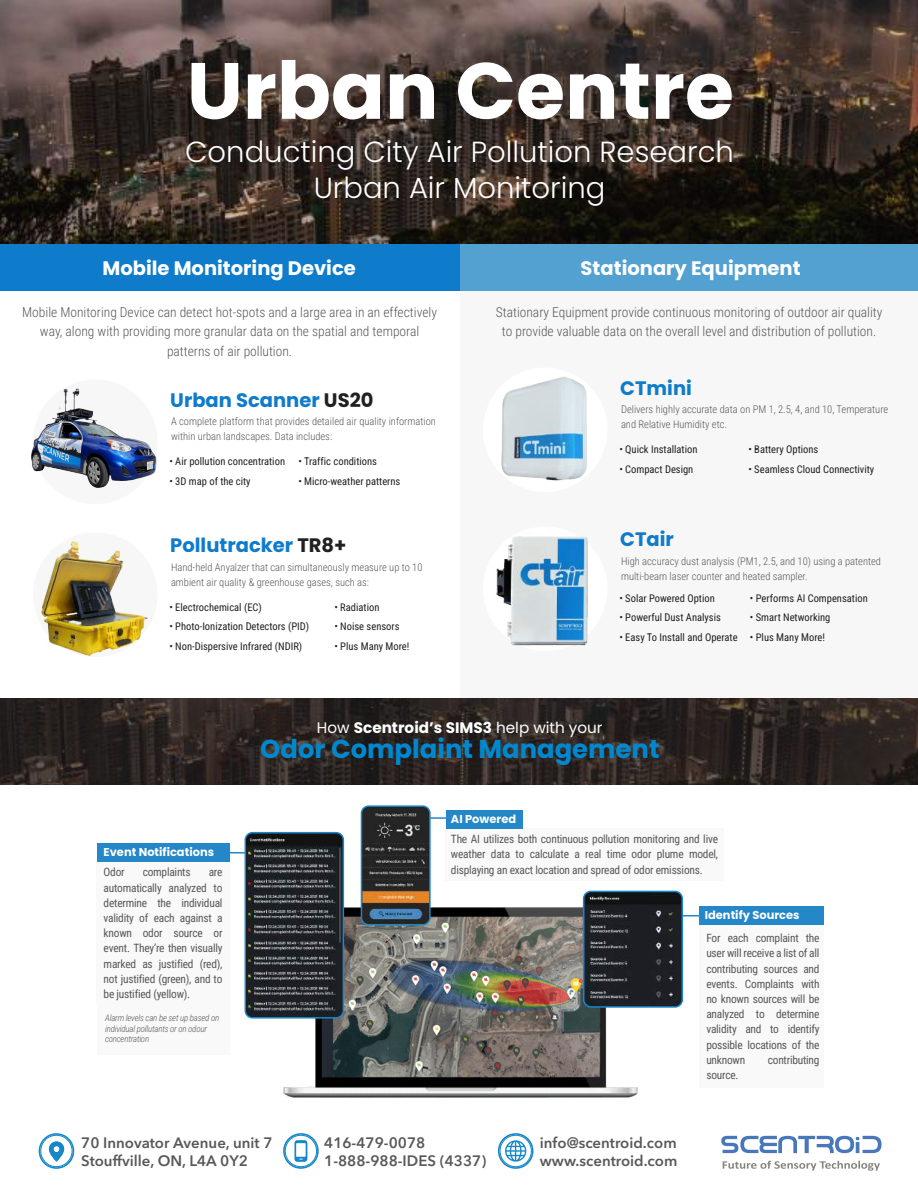
<style>
.page{position:relative;width:918px;height:1188px;background:#fff}
.page>*{position:absolute;margin:0;border:0;box-sizing:border-box;transform-origin:0 0}
.t1{font:700 79.5px "Poppins";color:#fff}
.t2{font:300 29.1px/36px "Poppins";color:#fff;text-align:center}
.t3{font:700 25.8px "Poppins";color:#0088cf}
.t4{font:700 19.5px "Poppins";color:#0e7bcb}
.t5{font:700 19.5px "Poppins";color:#fff}
.t6{font:700 15.15px "Poppins";color:#fff}
.t7{font:600 15px/18px "Avenir Next LT Pro";color:#58595b}
.t8{font:300 13.5px/19.5px "Roboto Condensed";color:#58595b;text-align:center}
.t9{font:11.4px/15.1px "Roboto Condensed";letter-spacing:-.02em;color:#58595b;text-align:justify}
.t10{font:700 11.4px "Poppins";color:#fff}
.t11{font:10.5px "Roboto Condensed";color:#231f20}
.t12{font:300 10.5px/15px "Roboto Condensed";color:#58595b}
.t13{font:italic 300 8.85px/10.6px "Roboto Condensed";letter-spacing:-.02em;color:#58595b}
.s1{color:#231f20}
.s2{font-weight:400}
</style>
<div class="page">
<div style="left:460px;top:291px;width:458px;height:414px;background:#f7f7f7"></div>
<div style="left:33px;top:380px;width:125px;height:124px;background:#f7f7f7;border-radius:50%"></div>
<div style="left:33px;top:532px;width:125px;height:125px;background:#f7f7f7;border-radius:50%"></div>
<svg style="left:721px;top:1136px;width:161px;height:17px"></svg>
<svg style="left:723px;top:1161px;width:157px;height:10px"></svg>
<svg style="left:39px;top:1133px;width:35px;height:36px"></svg>
<svg style="left:498px;top:1133px;width:36px;height:36px"></svg>
<svg style="left:283px;top:1133px;width:36px;height:36px"></svg>
<svg style="left:0;top:0;width:918px;height:244px;background:#3e322c"></svg>
<svg style="left:0;top:698px;width:918px;height:86px;background:#2c2422"></svg>
<div style="left:699px;top:925px;width:125px;height:163px;background:#f9f9f9"></div>
<hr style="left:682px;top:915px;width:20px;height:2px;background:#2387c8">
<div style="left:97px;top:862px;width:132px;height:193px;background:#f9f9f9"></div>
<div style="left:446px;top:828px;width:278px;height:53px;background:#f9f9f9"></div>
<img style="left:282px;top:891px;width:356px;height:207px">
<div style="left:245px;top:832px;width:99px;height:187px;border:3px solid #1a87c8;border-radius:6px"></div>
<div style="left:583px;top:891px;width:100px;height:117px;border:3px solid #1a87c8;border-radius:6px"></div>
<img style="left:246px;top:833px;width:97px;height:184px">
<img style="left:584px;top:892px;width:98px;height:114px">
<div style="left:361px;top:805px;width:70px;height:120px;border:3px solid #1a87c8;border-radius:6px"></div>
<img style="left:362px;top:807px;width:67px;height:117px">
<svg style="left:229px;top:852px;width:17px;height:2px"></svg>
<svg style="left:429px;top:817px;width:17px;height:2px"></svg>
<div style="left:446px;top:810px;width:76px;height:18px;background:#2387c8"></div>
<div style="left:699px;top:906px;width:125px;height:19px;background:#2387c8"></div>
<div style="left:97px;top:843px;width:132px;height:19px;background:#2387c8"></div>
<div style="left:0;top:244px;width:460px;height:47px;background:#0e7bcb"></div>
<div style="left:460px;top:244px;width:458px;height:47px;background:#52a1d1"></div>
<img style="left:31px;top:388px;width:126px;height:100px">
<img style="left:41px;top:541px;width:107px;height:115px">
<div style="left:483px;top:368px;width:125px;height:124px;background:#fff;border-radius:50%"></div>
<div style="left:483px;top:526px;width:125px;height:125px;background:#fff;border-radius:50%"></div>
<img style="left:501px;top:377px;width:86px;height:104px">
<img style="left:496px;top:536px;width:92px;height:110px">
<h1 class="t1" style="left:187px;top:45px;width:549px">Urban Centre</h1>
<h2 class="t2" style="left:185px;top:134px;width:550px">Conducting City Air Pollution Research<br>Urban Air Monitoring</h2>
<h3 class="t5" style="left:102px;top:257px;width:255px">Mobile Monitoring Device</h3>
<p class="t8" style="left:22px;top:302px;width:416px">Mobile Monitoring Device can detect hot-spots and a large area in an effectively way, along with providing more granular data on the spatial and temporal patterns of air pollution.</p>
<h3 class="t4" style="left:170px;top:389px;width:205px">Urban Scanner <span class="s1">US20</span></h3>
<p class="t12" style="left:171px;top:414px;width:266px">A complete platform that provides detailed air quality information within urban landscapes. Data includes:</p>
<p class="t11" style="left:169px;top:454px;width:117px">• Air pollution concentration</p>
<p class="t11" style="left:169px;top:473px;width:83px">• 3D map of the city</p>
<p class="t11" style="left:298px;top:454px;width:80px">• Traffic conditions</p>
<p class="t11" style="left:298px;top:473px;width:104px">• Micro-weather patterns</p>
<h3 class="t4" style="left:170px;top:534px;width:178px">Pollutracker <span class="s1">TR8+</span></h3>
<p class="t12" style="left:171px;top:559px;width:253px">Hand-held Anyalzer that can simultaneously measure up to 10 ambient air quality &amp; greenhouse gases, such as:</p>
<p class="t11" style="left:169px;top:599px;width:94px">• Electrochemical (EC)</p>
<p class="t11" style="left:169px;top:619px;width:141px">• Photo-Ionization Detectors (PID)</p>
<p class="t11" style="left:169px;top:638px;width:134px">• Non-Dispersive Infrared (NDIR)</p>
<p class="t11" style="left:334px;top:599px;width:47px">• Radiation</p>
<p class="t11" style="left:334px;top:619px;width:67px">• Noise sensors</p>
<p class="t11" style="left:334px;top:638px;width:77px">• Plus Many More!</p>
<h3 class="t5" style="left:581px;top:257px;width:222px">Stationary Equipment</h3>
<p class="t8" style="left:496px;top:302px;width:388px">Stationary Equipment provide continuous monitoring of outdoor air quality to provide valuable data on the overall level and distribution of pollution.</p>
<h3 class="t4" style="left:620px;top:377px;width:73px">CTmini</h3>
<p class="t12" style="left:621px;top:402px;width:269px">Delivers highly accurate data on PM 1, 2.5, 4, and 10, Temperature and Relative Humidity etc.</p>
<p class="t11" style="left:619px;top:442px;width:80px">• Quick Installation</p>
<p class="t11" style="left:619px;top:461px;width:76px">• Compact Design</p>
<p class="t11" style="left:748px;top:442px;width:72px">• Battery Options</p>
<p class="t11" style="left:748px;top:461px;width:127px">• Seamless Cloud Connectivity</p>
<h3 class="t4" style="left:620px;top:528px;width:55px">CTair</h3>
<p class="t12" style="left:621px;top:553px;width:262px">High accuracy dust analysis (PM1, 2.5, and 10) using a patented multi-beam laser counter and heated sampler.</p>
<p class="t11" style="left:619px;top:590px;width:97px">• Solar Powered Option</p>
<p class="t11" style="left:619px;top:610px;width:103px">• Powerful Dust Analysis</p>
<p class="t11" style="left:619px;top:629px;width:120px">• Easy To Install and Operate</p>
<p class="t11" style="left:750px;top:590px;width:119px">• Performs AI Compensation</p>
<p class="t11" style="left:750px;top:610px;width:82px">• Smart Networking</p>
<p class="t11" style="left:750px;top:629px;width:77px">• Plus Many More!</p>
<h3 class="t6" style="left:317px;top:719px;width:287px"><span class="s2">How</span> Scentroid’s SIMS3 <span class="s2">help with your</span></h3>
<h3 class="t3" style="left:260px;top:734px;width:401px">Odor Complaint Management</h3>
<p class="t10" style="left:104px;top:845px;width:112px">Event Notifications</p>
<p class="t9" style="left:104px;top:864px;width:23px">Odor</p>
<p class="t9" style="left:143px;top:864px;width:49px">complaints</p>
<p class="t9" style="left:104px;top:864px;width:120px;text-indent:105px">are automatically analyzed to determine the individual validity of each against a known odor source or event. They’re then visually marked as justified (red), not justified (green), and to be justified (yellow).</p>
<p class="t13" style="left:105px;top:1012px;width:116px">Alarm levels can be set up based on individual pollutants or on odour concentration</p>
<p class="t10" style="left:451px;top:812px;width:67px">AI Powered</p>
<p class="t9" style="left:451px;top:831px;width:269px">The AI utilizes both continuous pollution monitoring and live weather data to calculate a real time odor plume model, displaying an exact location and spread of odor emissions.</p>
<p class="t10" style="left:705px;top:909px;width:96px">Identify Sources</p>
<p class="t9" style="left:706px;top:930px;width:115px">For each complaint the user will receive a list of all contributing sources and events. Complaints with no known sources will be analyzed to determine validity and to identify possible locations of the unknown</p>
<p class="t9" style="left:768px;top:1052px;width:53px">contributing</p>
<p class="t9" style="left:706px;top:1067px;width:34px">source.</p>
<h3 class="t7" style="left:81px;top:1133px;width:193px">70 Innovator Avenue, unit 7<br>Stouffville, ON, L4A 0Y2</h3>
<h3 class="t7" style="left:324px;top:1133px;width:164px">416-479-0078<br>1-888-988-IDES (4337)</h3>
<h3 class="t7" style="left:540px;top:1133px;width:139px">info@scentroid.com www.scentroid.com</h3>
</div>
